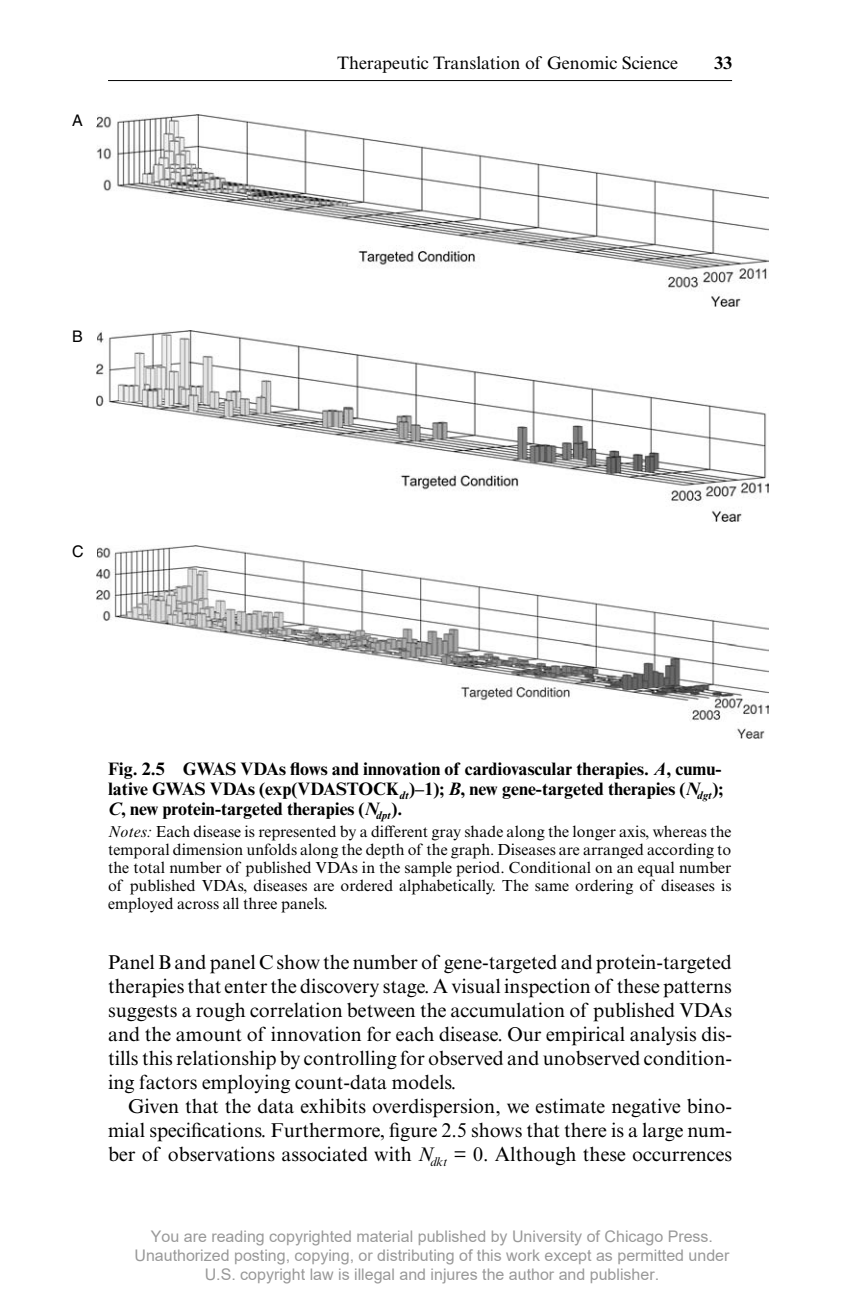
<style>
.page{position:relative;width:864px;height:1296px;background:#fff}
.page>*{position:absolute;margin:0;border:0;box-sizing:border-box;transform-origin:0 0}
.t1{font:20px/24px "Times NRMT Std";color:#000;text-align:justify}
.t2{font:700 18px/20px "Times NRMT Std";color:#000;text-align:justify}
.t3{font:18px "Times NRMT Std";color:#000}
.t4{font:16px/18px "Times NRMT Std";color:#000;text-align:justify}
.t5{font:16px/19.2px "Arial";color:#999;text-align:center}
.t6{font:16px "Helvetica LT Std";color:#000}
.s1{font-family:"Times NRMT";font-style:italic}
.s2{font-style:italic}
</style>
<div class="page">
<hr style="left:108px;top:80px;width:624px;height:1px;background:#000">
<img style="left:96px;top:114px;width:672px;height:192px">
<img style="left:96px;top:330px;width:672px;height:192px">
<img style="left:96px;top:546px;width:672px;height:193px">
<p class="t6" style="left:72px;top:111px;width:12px">A</p>
<p class="t6" style="left:72px;top:327px;width:12px">B</p>
<p class="t6" style="left:72px;top:542px;width:13px">C</p>
<p class="t3" style="left:337px;top:53px;width:343px">Therapeutic Translation of Genomic Science</p>
<p class="t2" style="left:714px;top:53px;width:19px">33</p>
<p class="t2" style="left:108px;top:758px;width:617px">Fig. 2.5 GWAS VDAs flows and innovation of cardiovascular therapies. <span class="s1">A</span>, cumu&shy;lative GWAS VDAs (exp(VDASTOCK<sub>dt</sub>)–1); <span class="s1">B</span>, new gene- targeted therapies (<span class="s1">N</span><sub>dgt</sub>); <span class="s1">C</span>, new protein- targeted therapies (<span class="s1">N</span><sub>dpt</sub>).</p>
<p class="t4" style="left:108px;top:822px;width:625px"><span class="s2">Notes:</span> Each disease is represented by a different gray shade along the longer axis, whereas the temporal dimension unfolds along the depth of the graph. Diseases are arranged according to the total number of published VDAs in the sample period. Conditional on an equal number of published VDAs, diseases are ordered alphabetically. The same ordering of diseases is employed across all three panels.</p>
<p class="t1" style="left:108px;top:950px;width:626px">Panel B and panel C show the number of gene- targeted and protein- targeted therapies that enter the discovery stage. A visual inspection of these patterns suggests a rough correlation between the accumulation of published VDAs and the amount of innovation for each disease. Our empirical analysis dis&shy;tills this relationship by controlling for observed and unobserved condition&shy;ing factors employing count- data models.</p>
<p class="t1" style="left:108px;top:1094px;width:626px;text-indent:20px">Given that the data exhibits overdispersion, we estimate negative bino&shy;mial specifications. Furthermore, figure 2.5 shows that there is a large num&shy;ber of observations associated with <span class="s2">N</span><sub>dkt</sub> = 0. Although these occurrences</p>
<p class="t5" style="left:134px;top:1227px;width:596px">You are reading copyrighted material published by University of Chicago Press.<br>Unauthorized posting, copying, or distributing of this work except as permitted under<br>U.S. copyright law is illegal and injures the author and publisher.</p>
</div>
